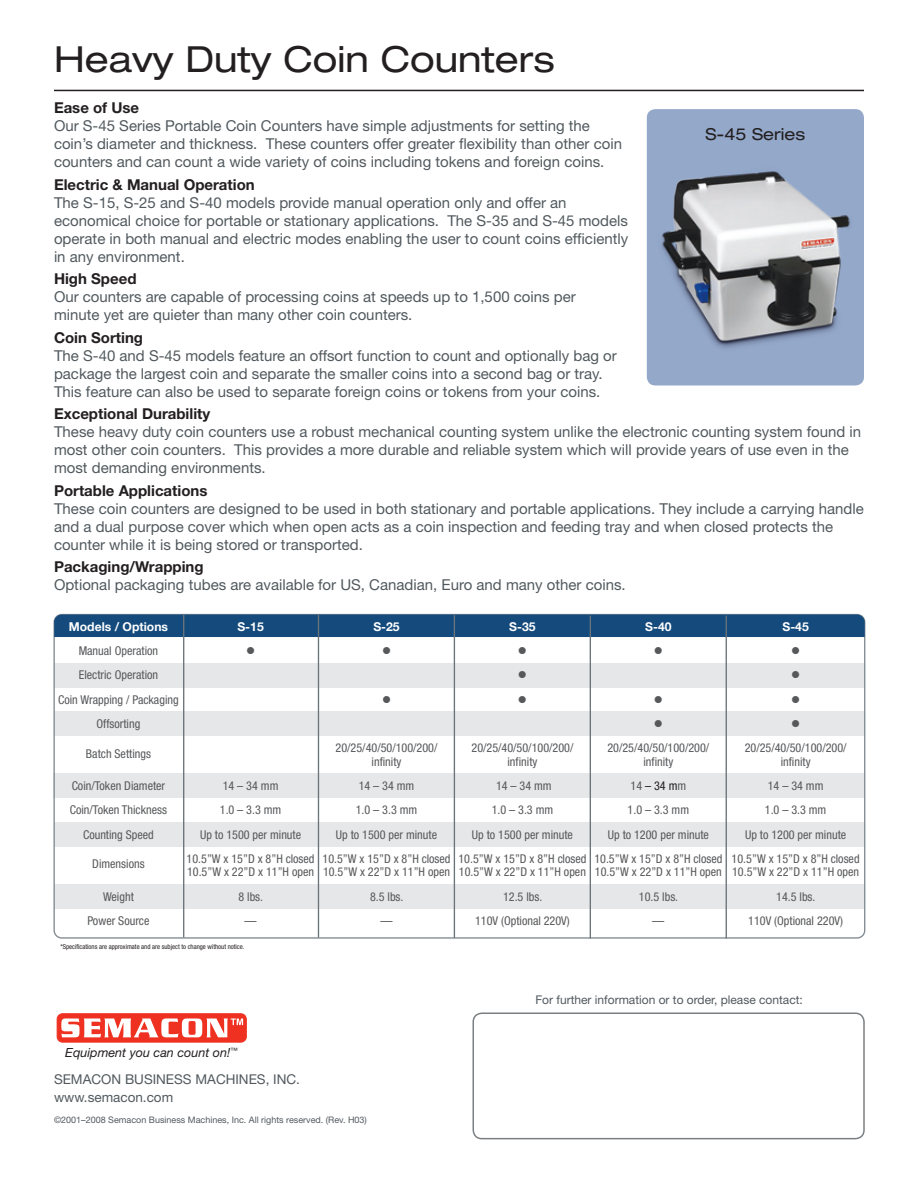
<style>
.page{position:relative;width:918px;height:1188px;background:#fff}
.page>*{position:absolute;margin:0;border:0;box-sizing:border-box;transform-origin:0 0}
.t1{font:expanded 36px "Helvetica Neue";color:#231f20}
.t2{font:expanded 16.5px "Helvetica Neue";color:#231f20}
.t3{font:15px/18px "Helvetica Neue";color:#51595e}
.t4{font:700 15px "Helvetica Neue";color:#231f20}
.t5{font:13.5px "Helvetica Neue";color:#51595e}
.t6{font:italic 12.6px "Helvetica Neue";color:#231f20}
.t7{font:condensed 12.15px/24.3px "Helvetica Neue";color:#57585a;text-align:center}
.t8{font:700 12.15px/24.3px "Helvetica Neue";color:#fff;text-align:center}
.t9{font:12.15px "Wingdings";color:#57585a}
.t10{font:12px "Helvetica Neue";color:#51595e}
.t11{font:9px "Helvetica Neue";color:#51595e}
.t12{font:condensed 6.75px "Helvetica Neue";color:#231f20}
.s1{font-weight:700;font-stretch:normal;color:#fff}
.s2{color:#57585a}
.s3{color:#231f20}
</style>
<div class="page">
<svg style="left:56px;top:1013px;width:191px;height:30px"></svg>
<div style="left:473px;top:1012px;width:392px;height:127px;border:2px solid #7b7f82;border-radius:9px"></div>
<hr style="left:54px;top:90px;width:810px;height:1px;background:#231f20">
<div style="left:647px;top:109px;width:217px;height:276px;background:#94a8ca;border-radius:9px"></div>
<img style="left:646px;top:157px;width:218px;height:227px">
<div style="left:54px;top:711px;width:810px;height:25px;background:#e6e7e9"></div>
<div style="left:54px;top:884px;width:811px;height:24px;background:#e6e7e9"></div>
<div style="left:54px;top:822px;width:811px;height:25px;background:#e6e7e9"></div>
<div style="left:53px;top:773px;width:811px;height:25px;background:#e6e7e9"></div>
<div style="left:54px;top:663px;width:810px;height:25px;background:#e6e7e9"></div>
<div style="left:54px;top:615px;width:811px;height:22px;background:#144a7c"></div>
<hr style="left:183px;top:615px;width:1px;height:323px;background:#6a747b">
<hr style="left:318px;top:615px;width:1px;height:323px;background:#6a747b">
<hr style="left:454px;top:615px;width:1px;height:323px;background:#6a747b">
<hr style="left:590px;top:616px;width:1px;height:322px;background:#6a747b">
<hr style="left:726px;top:616px;width:1px;height:322px;background:#6a747b">
<p class="t1" style="left:54px;top:38px;width:502px">Heavy Duty Coin Counters</p>
<p class="t4" style="left:54px;top:98px;width:87px">Ease of Use</p>
<p class="t3" style="left:54px;top:117px;width:570px">Our S-45 Series Portable Coin Counters have simple adjustments for setting the coin’s diameter and thickness. These counters offer greater flexibility than other coin</p>
<p class="t3" style="left:54px;top:153px;width:552px">counters and can count a wide variety of coins including tokens and foreign coins.</p>
<p class="t4" style="left:54px;top:175px;width:202px">Electric &amp; Manual Operation</p>
<p class="t3" style="left:54px;top:193px;width:576px">The S-15, S-25 and S-40 models provide manual operation only and offer an economical choice for portable or stationary applications. The S-35 and S-45 models operate in both manual and electric modes enabling the user to count coins efficiently in any environment.</p>
<p class="t4" style="left:54px;top:269px;width:84px">High Speed</p>
<p class="t3" style="left:54px;top:288px;width:523px">Our counters are capable of processing coins at speeds up to 1,500 coins per minute yet are quieter than many other coin counters.</p>
<p class="t4" style="left:54px;top:328px;width:91px">Coin Sorting</p>
<p class="t3" style="left:54px;top:346px;width:564px">The S-40 and S-45 models feature an offsort function to count and optionally bag or package the largest coin and separate the smaller coins into a second bag or tray.<br>This feature can also be used to separate foreign coins or tokens from your coins.</p>
<p class="t4" style="left:54px;top:404px;width:158px">Exceptional Durability</p>
<p class="t3" style="left:54px;top:423px;width:809px">These heavy duty coin counters use a robust mechanical counting system unlike the electronic counting system found in most other coin counters. This provides a more durable and reliable system which will provide years of use even in the most demanding environments.</p>
<p class="t4" style="left:54px;top:481px;width:155px">Portable Applications</p>
<p class="t3" style="left:54px;top:499px;width:811px">These coin counters are designed to be used in both stationary and portable applications. They include a carrying handle and a dual purpose cover which when open acts as a coin inspection and feeding tray and when closed protects the counter while it is being stored or transported.</p>
<p class="t4" style="left:54px;top:557px;width:151px">Packaging/Wrapping</p>
<p class="t3" style="left:54px;top:576px;width:573px">Optional packaging tubes are available for US, Canadian, Euro and many other coins.</p>
<p class="t2" style="left:706px;top:124px;width:101px">S-45 Series</p>
<p class="t7" style="left:58px;top:614px;width:122px"><span class="s1">Models / Options<br></span>Manual Operation<br>Electric Operation<br>Coin Wrapping / Packaging<br>Offsorting</p>
<p class="t7" style="left:86px;top:741px;width:67px">Batch Settings</p>
<p class="t7" style="left:70px;top:773px;width:99px">Coin/Token Diameter<br>Coin/Token Thickness<br>Counting Speed</p>
<p class="t7" style="left:92px;top:852px;width:54px">Dimensions</p>
<p class="t7" style="left:87px;top:884px;width:64px">Weight<br>Power Source</p>
<p class="t8" style="left:237px;top:614px;width:28px">S-15 <span class="s2">●</span></p>
<p class="t7" style="left:187px;top:773px;width:129px">14 – 34 mm<br>1.0 – 3.3 mm<br>Up to 1500 per minute<br>10.5”W x 15”D x 8”H closed</p>
<p class="t7" style="left:187px;top:860px;width:129px">10.5”W x 22”D x 11”H open<br>8 lbs.<br>—</p>
<p class="t12" style="left:60px;top:942px;width:186px">*Specifications are approximate and are subject to change without notice.</p>
<p class="t8" style="left:373px;top:614px;width:28px">S-25 <span class="s2">●</span></p>
<p class="t9" style="left:382px;top:693px;width:11px">●</p>
<p class="t8" style="left:509px;top:614px;width:28px">S-35 <span class="s2">●<br>●<br>●</span></p>
<p class="t7" style="left:336px;top:741px;width:103px;line-height:13.5px">20/25/40/50/100/200/ infinity</p>
<p class="t7" style="left:323px;top:773px;width:129px">14 – 34 mm<br>1.0 – 3.3 mm<br>Up to 1500 per minute<br>10.5”W x 15”D x 8”H closed</p>
<p class="t7" style="left:323px;top:860px;width:129px">10.5”W x 22”D x 11”H open<br>8.5 lbs.<br>—</p>
<p class="t7" style="left:472px;top:741px;width:103px;line-height:13.5px">20/25/40/50/100/200/ infinity</p>
<p class="t7" style="left:458px;top:773px;width:129px">14 – 34 mm<br>1.0 – 3.3 mm<br>Up to 1500 per minute<br>10.5”W x 15”D x 8”H closed</p>
<p class="t7" style="left:459px;top:860px;width:129px">10.5”W x 22”D x 11”H open<br>12.5 lbs.<br>110V (Optional 220V)</p>
<p class="t8" style="left:645px;top:614px;width:28px">S-40 <span class="s2">●</span></p>
<p class="t7" style="left:607px;top:687px;width:103px">●<br>●<br>20/25/40/50/100/200/</p>
<p class="t7" style="left:594px;top:749px;width:129px">infinity<br>14 <span class="s3">– 34 m</span>m<br>1.0 – 3.3 mm<br>Up to 1200 per minute<br>10.5”W x 15”D x 8”H closed</p>
<p class="t7" style="left:595px;top:860px;width:129px">10.5”W x 22”D x 11”H open<br>10.5 lbs.<br>—</p>
<p class="t7" style="left:745px;top:614px;width:103px"><span class="s1">S-45<br></span>●<br>●<br>●<br>●<br>20/25/40/50/100/200/</p>
<p class="t7" style="left:732px;top:749px;width:129px">infinity<br>14 – 34 mm<br>1.0 – 3.3 mm<br>Up to 1200 per minute<br>10.5”W x 15”D x 8”H closed</p>
<p class="t7" style="left:732px;top:860px;width:129px">10.5”W x 22”D x 11”H open<br>14.5 lbs.<br>110V (Optional 220V)</p>
<p class="t6" style="left:65px;top:1045px;width:174px">Equipment you can count on!<sup>™</sup></p>
<p class="t5" style="left:54px;top:1072px;width:247px">SEMACON BUSINESS MACHINES, INC.</p>
<p class="t5" style="left:54px;top:1090px;width:121px">www.semacon.com</p>
<p class="t11" style="left:54px;top:1115px;width:314px">©2001–2008 Semacon Business Machines, Inc. All rights reserved. (Rev. H03)</p>
<p class="t10" style="left:535px;top:993px;width:269px">For further information or to order, please contact:</p>
</div>
